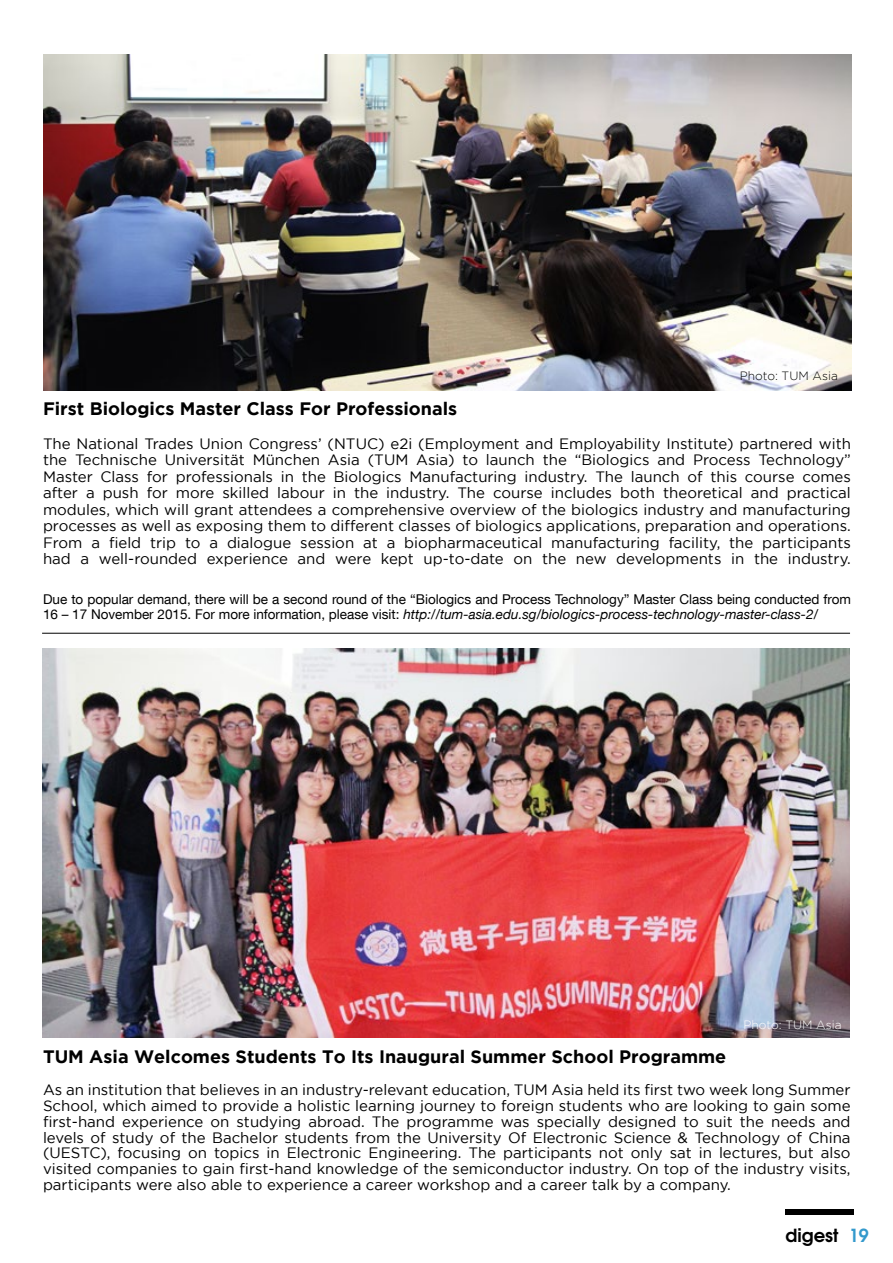
<style>
.page{position:relative;width:893px;height:1263px;background:#fff}
.page>*{position:absolute;margin:0;border:0;box-sizing:border-box;transform-origin:0 0}
.t1{font:700 18px "Gotham";color:#000}
.t2{font:700 18px "Te X Gyre Adventor";color:#000}
.t3{font:15px/16.5px "Gotham";color:#000;text-align:justify}
.t4{font:13.5px/15.6px "TUM Neue Helvetica";color:#000}
.t5{font:300 12px "Gotham";color:#000}
.t6{font:300 12px "Gotham";color:#fff}
.s1{font-style:italic}
.s2{color:#39c}
</style>
<div class="page">
<img style="left:43px;top:54px;width:809px;height:336px">
<div style="left:786px;top:1209px;width:68px;height:6px;background:#000"></div>
<hr style="left:42px;top:633px;width:808px;height:1px;background:#000">
<img style="left:42px;top:648px;width:808px;height:389px">
<p class="t5" style="left:740px;top:369px;width:100px">Photo: TUM Asia</p>
<p class="t1" style="left:43px;top:398px;width:416px">First Biologics Master Class For Professionals</p>
<p class="t3" style="left:43px;top:435px;width:809px">The National Trades Union Congress’ (NTUC) e2i (Employment and Employability Institute) partnered with the Technische Universität München Asia (TUM Asia) to launch the “Biologics and Process Technology” Master Class for professionals in the Biologics Manufacturing industry. The launch of this course comes after a push for more skilled labour in the industry. The course includes both theoretical and practical modules, which will grant attendees a comprehensive overview of the biologics industry and manufacturing processes as well as exposing them to different classes of biologics applications, preparation and operations.<br>From a field trip to a dialogue session at a biopharmaceutical manufacturing facility, the participants had a well-rounded experience and were kept up-to-date on the new developments in the industry.</p>
<p class="t4" style="left:43px;top:591px;width:809px">Due to popular demand, there will be a second round of the “Biologics and Process Technology” Master Class being conducted from<br>16 – 17 November 2015. For more information, please visit: <span class="s1">http://tum-asia.edu.sg/biologics-process-technology-master-class-2/</span></p>
<p class="t6" style="left:743px;top:1018px;width:100px">Photo: TUM Asia</p>
<p class="t1" style="left:43px;top:1046px;width:685px">TUM Asia Welcomes Students To Its Inaugural Summer School Programme</p>
<p class="t3" style="left:43px;top:1082px;width:809px;line-height:15.8px">As an institution that believes in an industry-relevant education, TUM Asia held its first two week long Summer School, which aimed to provide a holistic learning journey to foreign students who are looking to gain some first-hand experience on studying abroad. The programme was specially designed to suit the needs and levels of study of the Bachelor students from the University Of Electronic Science &amp; Technology of China (UESTC), focusing on topics in Electronic Engineering. The participants not only sat in lectures, but also visited companies to gain first-hand knowledge of the semiconductor industry. On top of the industry visits, participants were also able to experience a career workshop and a career talk by a company.</p>
<p class="t2" style="left:786px;top:1219px;width:85px">digest <span class="s2">19</span></p>
</div>
